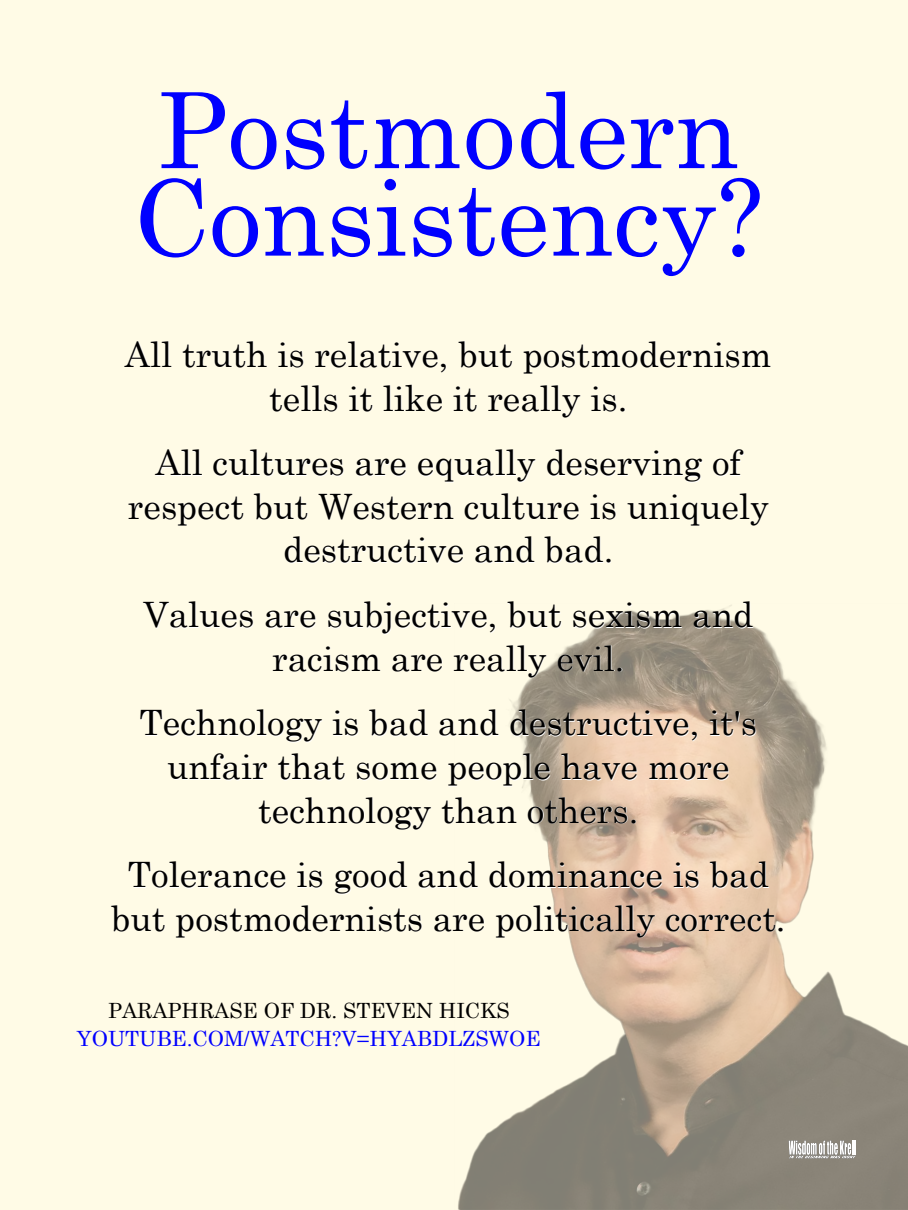
<style>
.page{position:relative;width:908px;height:1210px;background:#fff}
.page>*{position:absolute;margin:0;border:0;box-sizing:border-box;transform-origin:0 0}
.t1{font:105px/87.5px "Century Schoolbook";color:#00f}
.t2{font:35px/43.8px "Century Schoolbook";color:#000;text-align:center}
.t3{font:21px "Century Schoolbook";color:#00f}
.t4{font:21px "Century Schoolbook";color:#000}
</style>
<div class="page">
<div style="left:0;top:0;width:907px;height:1210px;background:#fffbe6"></div>
<img style="left:458px;top:605px;width:449px;height:605px">
<svg style="left:788px;top:1140px;width:67px;height:18px"></svg>
<h1 class="t1" style="left:133px;top:77px;width:631px">Postmodern<br>Consistency?</h1>
<p class="t2" style="left:125px;top:329px;width:648px">All truth is relative, but postmodernism tells it like it really is.</p>
<p class="t2" style="left:128px;top:437px;width:642px">All cultures are equally deserving of respect but Western culture is uniquely destructive and bad.</p>
<p class="t2" style="left:143px;top:589px;width:611px">Values are subjective, but sexism and racism are really evil.</p>
<p class="t2" style="left:139px;top:697px;width:619px">Technology is bad and destructive, it's unfair that some people have more technology than others.</p>
<p class="t2" style="left:111px;top:849px;width:676px">Tolerance is good and dominance is bad but postmodernists are politically correct.</p>
<p class="t4" style="left:108px;top:992px;width:403px">PARAPHRASE OF DR. STEVEN HICKS</p>
<p class="t3" style="left:77px;top:1020px;width:465px">YOUTUBE.COM/WATCH?V=HYABDLZSWOE</p>
</div>
